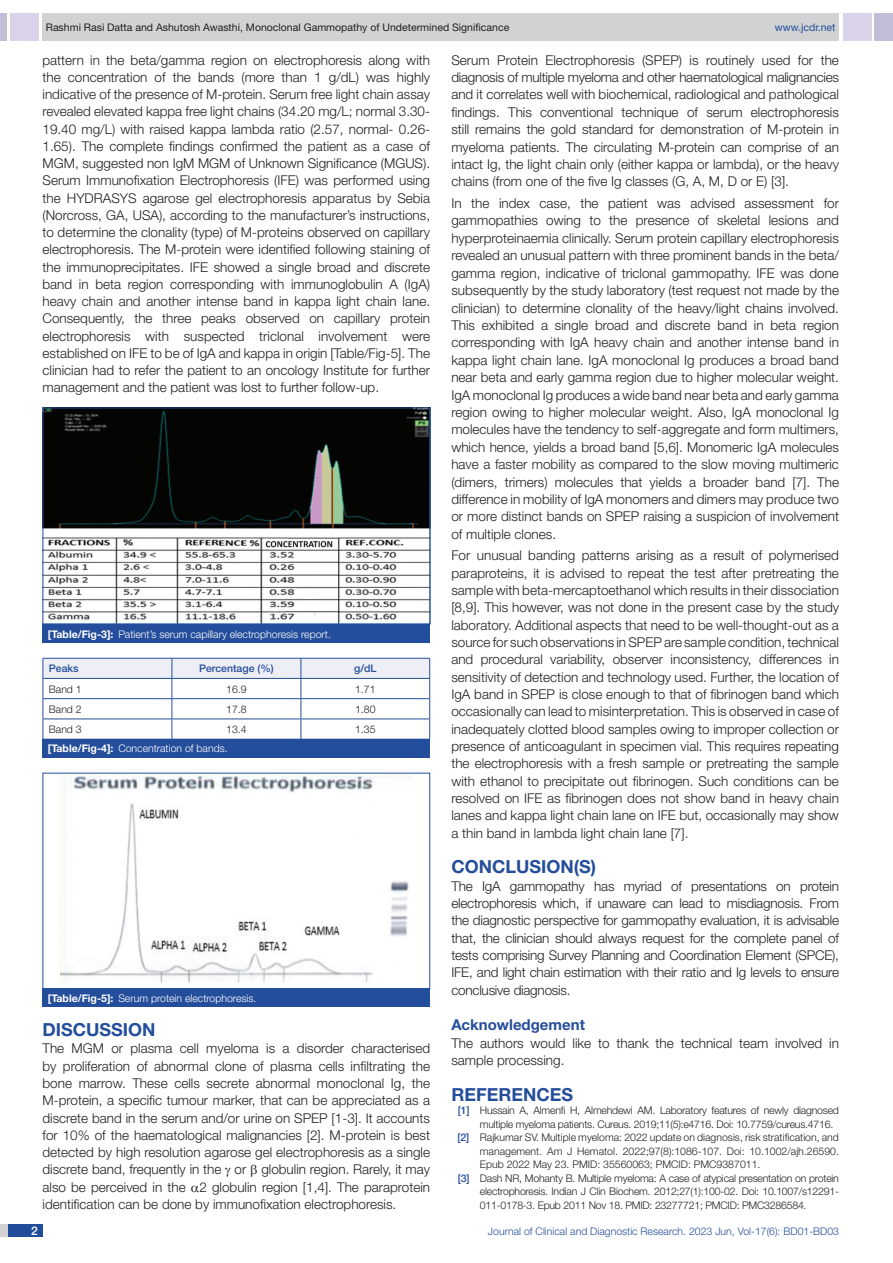
<style>
.page{position:relative;width:893px;height:1263px;background:#fff}
.page>*{position:absolute;margin:0;border:0;box-sizing:border-box;transform-origin:0 0}
.Heading{font:700 18px "Helvetica Neue";color:#244e9b}
.HEAD_2{font:700 15px "Helvetica Neue";color:#244e9b}
.Body_text{font:300 13.5px/17.2px "Helvetica Neue";color:#231f20;text-align:justify}
.t1{font:500 12px "Helvetica Neue";color:#fff}
.tb_txt{font:300 10.5px "Helvetica Neue";letter-spacing:-.02em;color:#231f20}
.tb_txt-2{font:300 10.5px "Helvetica Neue";color:#231f20}
.TABLE_FIG{font:300 10.5px "Helvetica Neue";color:#fff}
.t2{font:10.5px "Helvetica Neue";color:#231f20}
.t3{font:300 10.5px "Helvetica Neue";color:#244e9b}
.tb_txt_numeric{font:300 10.5px "Helvetica Neue";color:#231f20}
.tb_head{font:500 10.5px "Helvetica Neue";color:#244e9b}
.t4{font:10.5px "Helvetica Neue";color:#244e9b}
.s1{font-weight:700}
.s2{font-weight:500;color:#244e9b}
</style>
<div class="page">
<div style="left:0;top:13px;width:7px;height:28px;background:#c2bed7"></div>
<div style="left:10px;top:13px;width:29px;height:28px;background:#d9d2e8"></div>
<div style="left:43px;top:13px;width:796px;height:28px;background:#d1d2d4"></div>
<div style="left:875px;top:13px;width:18px;height:28px;background:#c2bed7"></div>
<div style="left:843px;top:13px;width:29px;height:28px;background:#d9d2e8"></div>
<div style="left:0;top:1224px;width:43px;height:13px;background:#d1d2d4"></div>
<div style="left:8px;top:1224px;width:35px;height:13px;background:#214c99"></div>
<img style="left:45px;top:410px;width:383px;height:213px">
<div style="left:43px;top:624px;width:387px;height:19px;background:#244e9b"></div>
<svg style="left:43px;top:658px;width:387px;height:81px"></svg>
<div style="left:43px;top:739px;width:387px;height:19px;background:#244e9b"></div>
<img style="left:61px;top:775px;width:351px;height:208px">
<div style="left:43px;top:988px;width:387px;height:19px;background:#244e9b"></div>
<p class="t2" style="left:46px;top:21px;width:465px">Rashmi Rasi Datta and Ashutosh Awasthi, Monoclonal Gammopathy of Undetermined Significance</p>
<p class="t4" style="left:775px;top:21px;width:62px">www.jcdr.net</p>
<p class="Body_text" style="left:43px;top:51px;width:389px">pattern in the beta/gamma region on electrophoresis along with the concentration of the bands (more than 1 g/dL) was highly indicative of the presence of M-protein. Serum free light chain assay revealed elevated kappa free light chains (34.20 mg/L; normal 3.30- 19.40 mg/L) with raised kappa lambda ratio (2.57, normal- 0.26- 1.65). The complete findings confirmed the patient as a case of MGM, suggested non IgM MGM of Unknown Significance (MGUS).<br>Serum Immunofixation Electrophoresis (IFE) was performed using the HYDRASYS agarose gel electrophoresis apparatus by Sebia (Norcross, GA, USA), according to the manufacturer’s instructions, to determine the clonality (type) of M-proteins observed on capillary electrophoresis. The M-protein were identified following staining of the immunoprecipitates. IFE showed a single broad and discrete band in beta region corresponding with immunoglobulin A (IgA) heavy chain and another intense band in kappa light chain lane.<br>Consequently, the three peaks observed on capillary protein electrophoresis with suspected triclonal involvement were established on IFE to be of IgA and kappa in origin [Table/Fig-5]. The clinician had to refer the patient to an oncology Institute for further management and the patient was lost to further follow-up.</p>
<p class="TABLE_FIG" style="left:48px;top:627px;width:285px"><span class="s1">[Table/Fig-3]:</span> Patient’s serum capillary electrophoresis report.</p>
<p class="tb_head" style="left:49px;top:662px;width:31px">Peaks</p>
<p class="tb_head" style="left:199px;top:662px;width:76px">Percentage (%)</p>
<p class="tb_head" style="left:354px;top:662px;width:24px">g/dL</p>
<p class="tb_txt" style="left:49px;top:682px;width:34px">Band 1</p>
<p class="tb_txt_numeric" style="left:226px;top:682px;width:22px">16.9</p>
<p class="tb_txt_numeric" style="left:355px;top:682px;width:22px">1.71</p>
<p class="tb_txt" style="left:49px;top:703px;width:34px">Band 2</p>
<p class="tb_txt_numeric" style="left:226px;top:703px;width:22px">17.8</p>
<p class="tb_txt_numeric" style="left:355px;top:703px;width:22px">1.80</p>
<p class="tb_txt" style="left:49px;top:723px;width:34px">Band 3</p>
<p class="tb_txt_numeric" style="left:226px;top:723px;width:22px">13.4</p>
<p class="tb_txt_numeric" style="left:355px;top:723px;width:22px">1.35</p>
<p class="TABLE_FIG" style="left:48px;top:742px;width:181px"><span class="s1">[Table/Fig-4]:</span> Concentration of bands.</p>
<p class="TABLE_FIG" style="left:48px;top:991px;width:210px"><span class="s1">[Table/Fig-5]:</span> Serum protein electrophoresis.</p>
<p class="Heading" style="left:43px;top:1019px;width:115px">DISCUSSION</p>
<p class="Body_text" style="left:43px;top:1040px;width:389px">The MGM or plasma cell myeloma is a disorder characterised by proliferation of abnormal clone of plasma cells infiltrating the bone marrow. These cells secrete abnormal monoclonal Ig, the M-protein, a specific tumour marker, that can be appreciated as a discrete band in the serum and/or urine on SPEP [1-3]. It accounts for 10% of the haematological malignancies [2]. M-protein is best detected by high resolution agarose gel electrophoresis as a single discrete band, frequently in the or globulin region. Rarely, it may also be perceived in the 2 globulin region [1,4]. The paraprotein identification can be done by immunofixation electrophoresis.</p>
<p class="Body_text" style="left:451px;top:51px;width:389px">Serum Protein Electrophoresis (SPEP) is routinely used for the diagnosis of multiple myeloma and other haematological malignancies and it correlates well with biochemical, radiological and pathological findings. This conventional technique of serum electrophoresis still remains the gold standard for demonstration of M-protein in myeloma patients. The circulating M-protein can comprise of an intact Ig, the light chain only (either kappa or lambda), or the heavy chains (from one of the five Ig classes (G, A, M, D or E) [3].</p>
<p class="Body_text" style="left:451px;top:194px;width:389px">In the index case, the patient was advised assessment for gammopathies owing to the presence of skeletal lesions and hyperproteinaemia clinically. Serum protein capillary electrophoresis revealed an unusual pattern with three prominent bands in the beta/ gamma region, indicative of triclonal gammopathy. IFE was done subsequently by the study laboratory (test request not made by the clinician) to determine clonality of the heavy/light chains involved.<br>This exhibited a single broad and discrete band in beta region corresponding with IgA heavy chain and another intense band in kappa light chain lane. IgA monoclonal Ig produces a broad band near beta and early gamma region due to higher molecular weight.<br>IgA monoclonal Ig produces a wide band near beta and early gamma region owing to higher molecular weight. Also, IgA monoclonal Ig molecules have the tendency to self‑aggregate and form multimers, which hence, yields a broad band [5,6]. Monomeric IgA molecules have a faster mobility as compared to the slow moving multimeric (dimers, trimers) molecules that yields a broader band [7]. The difference in mobility of IgA monomers and dimers may produce two or more distinct bands on SPEP raising a suspicion of involvement of multiple clones.</p>
<p class="Body_text" style="left:451px;top:547px;width:389px">For unusual banding patterns arising as a result of polymerised paraproteins, it is advised to repeat the test after pretreating the sample with beta-mercaptoethanol which results in their dissociation [8,9]. This however, was not done in the present case by the study laboratory. Additional aspects that need to be well-thought-out as a source for such observations in SPEP are sample condition, technical and procedural variability, observer inconsistency, differences in sensitivity of detection and technology used. Further, the location of IgA band in SPEP is close enough to that of fibrinogen band which occasionally can lead to misinterpretation. This is observed in case of inadequately clotted blood samples owing to improper collection or presence of anticoagulant in specimen vial. This requires repeating the electrophoresis with a fresh sample or pretreating the sample with ethanol to precipitate out fibrinogen. Such conditions can be resolved on IFE as fibrinogen does not show band in heavy chain lanes and kappa light chain lane on IFE but, occasionally may show a thin band in lambda light chain lane [7].</p>
<p class="Heading" style="left:451px;top:856px;width:146px">CONCLUSION(S)</p>
<p class="Body_text" style="left:451px;top:877px;width:389px">The IgA gammopathy has myriad of presentations on protein electrophoresis which, if unaware can lead to misdiagnosis. From the diagnostic perspective for gammopathy evaluation, it is advisable that, the clinician should always request for the complete panel of tests comprising Survey Planning and Coordination Element (SPCE), IFE, and light chain estimation with their ratio and Ig levels to ensure conclusive diagnosis.</p>
<p class="HEAD_2" style="left:451px;top:1016px;width:135px">Acknowledgement</p>
<p class="Body_text" style="left:451px;top:1034px;width:389px">The authors would like to thank the technical team involved in sample processing.</p>
<p class="Heading" style="left:451px;top:1083px;width:123px">REFERENCES</p>
<p class="tb_txt" style="left:458px;top:1104px;width:382px"><span class="s2">[1]</span> Hussain A, Almenfi H, Almehdewi AM. Laboratory features of newly diagnosed</p>
<p class="tb_txt" style="left:480px;top:1118px;width:355px">multiple myeloma patients. Cureus. 2019;11(5):e4716. Doi: 10.7759/cureus.4716.</p>
<p class="tb_txt-2" style="left:457px;top:1131px;width:383px"><span class="s2">[2]</span> Rajkumar SV. Multiple myeloma: 2022 update on diagnosis, risk stratification, and</p>
<p class="tb_txt-2" style="left:480px;top:1145px;width:361px">management. Am J Hematol. 2022;97(8):1086-107. Doi: 10.1002/ajh.26590.</p>
<p class="tb_txt-2" style="left:480px;top:1158px;width:282px">Epub 2022 May 23. PMID: 35560063; PMCID: PMC9387011.</p>
<p class="tb_txt" style="left:458px;top:1172px;width:382px"><span class="s2">[3]</span> Dash NR, Mohanty B. Multiple myeloma: A case of atypical presentation on protein</p>
<p class="tb_txt" style="left:480px;top:1185px;width:361px">electrophoresis. Indian J Clin Biochem. 2012;27(1):100-02. Doi: 10.1007/s12291-</p>
<p class="tb_txt" style="left:480px;top:1199px;width:328px">011-0178-3. Epub 2011 Nov 18. PMID: 23277721; PMCID: PMC3286584.</p>
<p class="t1" style="left:31px;top:1223px;width:8px">2</p>
<p class="t3" style="left:488px;top:1225px;width:353px">Journal of Clinical and Diagnostic Research. 2023 Jun, Vol-17(6): BD01-BD03</p>
</div>
